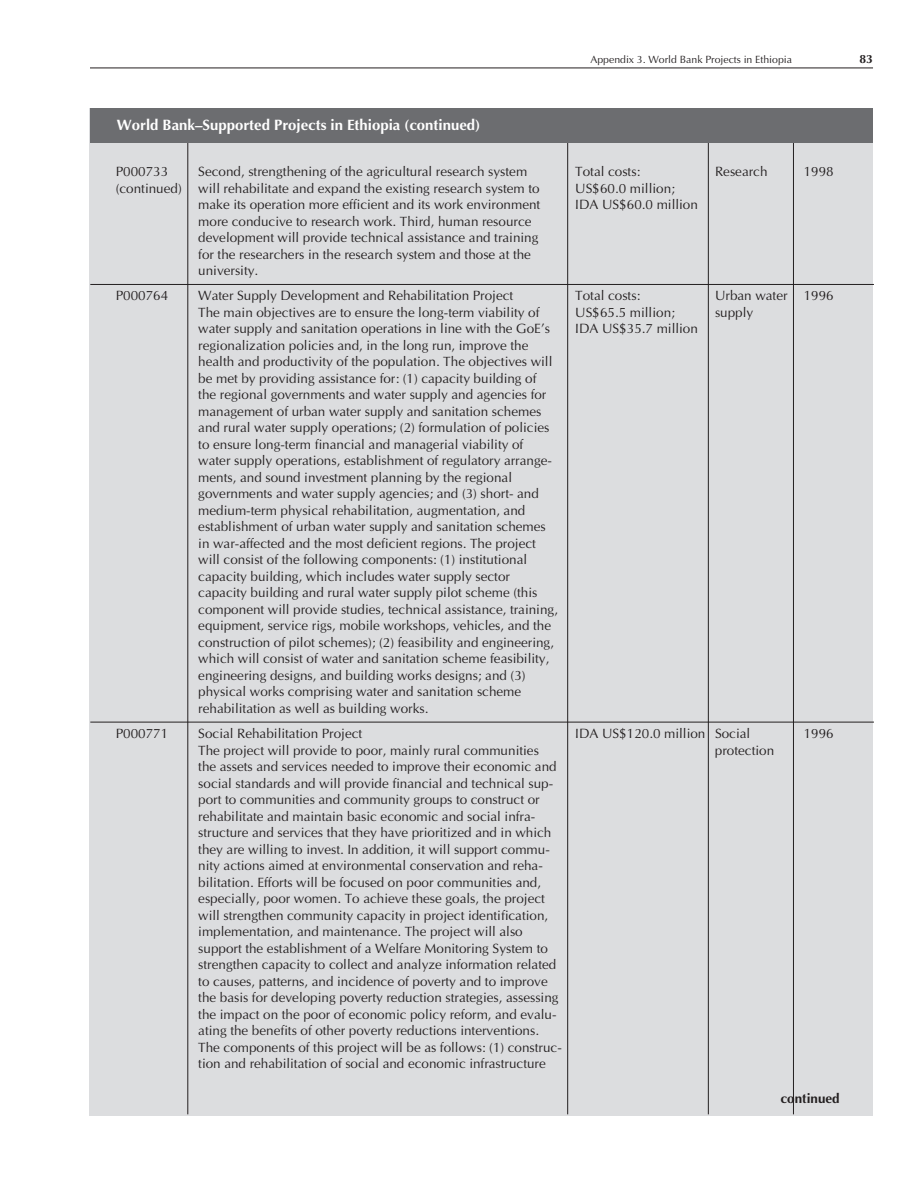
<style>
.page{position:relative;width:918px;height:1188px;background:#fff}
.page>*{position:absolute;margin:0;border:0;box-sizing:border-box;transform-origin:0 0}
.t1{font:700 15px "Optima";color:#fff}
.t2{font:13.5px/16.5px "Optima";color:#231f20}
.t3{font:700 13.5px "Optima";color:#231f20}
.t4{font:700 12px "Optima";color:#231f20}
.t5{font:10.5px "Optima";color:#231f20}
</style>
<div class="page">
<hr style="left:90px;top:68px;width:783px;height:1px;background:#231f20">
<div style="left:90px;top:108px;width:783px;height:1008px;background:#dcdddf"></div>
<hr style="left:90px;top:284px;width:784px;height:1px;background:#231f20">
<hr style="left:90px;top:722px;width:784px;height:1px;background:#231f20">
<hr style="left:187px;top:142px;width:1px;height:972px;background:#231f20">
<hr style="left:567px;top:142px;width:1px;height:972px;background:#231f20">
<hr style="left:708px;top:142px;width:1px;height:972px;background:#231f20">
<hr style="left:793px;top:142px;width:1px;height:972px;background:#231f20">
<div style="left:90px;top:108px;width:783px;height:35px;background:#6c6d70"></div>
<p class="t1" style="left:117px;top:116px;width:365px">World Bank–Supported Projects in Ethiopia (continued)</p>
<p class="t5" style="left:590px;top:53px;width:203px">Appendix 3. World Bank Projects in Ethiopia</p>
<p class="t4" style="left:860px;top:52px;width:15px">83</p>
<p class="t2" style="left:116px;top:163px;width:54px">P000733</p>
<p class="t2" style="left:198px;top:163px;width:330px">Second, strengthening of the agricultural research system</p>
<p class="t2" style="left:575px;top:163px;width:67px">Total costs:</p>
<p class="t2" style="left:715px;top:163px;width:54px">Research</p>
<p class="t2" style="left:804px;top:163px;width:32px">1998</p>
<p class="t2" style="left:116px;top:180px;width:425px">(continued) will rehabilitate and expand the existing research system to</p>
<p class="t2" style="left:575px;top:180px;width:101px">US$60.0 million;</p>
<p class="t2" style="left:198px;top:196px;width:344px">make its operation more efficient and its work environment</p>
<p class="t2" style="left:575px;top:196px;width:124px">IDA US$60.0 million</p>
<p class="t2" style="left:198px;top:213px;width:342px">more conducive to research work. Third, human resource development will provide technical assistance and training for the researchers in the research system and those at the university.</p>
<p class="t2" style="left:116px;top:287px;width:54px">P000764</p>
<p class="t2" style="left:198px;top:287px;width:316px">Water Supply Development and Rehabilitation Project</p>
<p class="t2" style="left:575px;top:287px;width:67px">Total costs:</p>
<p class="t2" style="left:715px;top:287px;width:120px">Urban water 1996</p>
<p class="t2" style="left:198px;top:304px;width:343px">The main objectives are to ensure the long-term viability of</p>
<p class="t2" style="left:575px;top:304px;width:101px">US$65.5 million;</p>
<p class="t2" style="left:715px;top:304px;width:40px">supply</p>
<p class="t2" style="left:198px;top:320px;width:353px">water supply and sanitation operations in line with the GoE’s</p>
<p class="t2" style="left:575px;top:320px;width:124px">IDA US$35.7 million</p>
<p class="t2" style="left:198px;top:337px;width:361px">regionalization policies and, in the long run, improve the health and productivity of the population. The objectives will be met by providing assistance for: (1) capacity building of<br>the regional governments and water supply and agencies for management of urban water supply and sanitation schemes and rural water supply operations; (2) formulation of policies to ensure long-term financial and managerial viability of water supply operations, establishment of regulatory arrange&shy;ments, and sound investment planning by the regional governments and water supply agencies; and (3) short- and medium-term physical rehabilitation, augmentation, and establishment of urban water supply and sanitation schemes in war-affected and the most deficient regions. The project will consist of the following components: (1) institutional capacity building, which includes water supply sector capacity building and rural water supply pilot scheme (this component will provide studies, technical assistance, training, equipment, service rigs, mobile workshops, vehicles, and the construction of pilot schemes); (2) feasibility and engineering, which will consist of water and sanitation scheme feasibility, engineering designs, and building works designs; and (3) physical works comprising water and sanitation scheme rehabilitation as well as building works.</p>
<p class="t2" style="left:116px;top:725px;width:54px">P000771</p>
<p class="t2" style="left:198px;top:725px;width:165px">Social Rehabilitation Project</p>
<p class="t2" style="left:575px;top:725px;width:176px">IDA US$120.0 million Social</p>
<p class="t2" style="left:804px;top:725px;width:32px">1996</p>
<p class="t2" style="left:198px;top:742px;width:342px">The project will provide to poor, mainly rural communities</p>
<p class="t2" style="left:715px;top:742px;width:61px">protection</p>
<p class="t2" style="left:198px;top:758px;width:365px">the assets and services needed to improve their economic and social standards and will provide financial and technical sup&shy;port to communities and community groups to construct or rehabilitate and maintain basic economic and social infra&shy;structure and services that they have prioritized and in which they are willing to invest. In addition, it will support commu&shy;nity actions aimed at environmental conservation and reha&shy;bilitation. Efforts will be focused on poor communities and, especially, poor women. To achieve these goals, the project will strengthen community capacity in project identification, implementation, and maintenance. The project will also support the establishment of a Welfare Monitoring System to strengthen capacity to collect and analyze information related to causes, patterns, and incidence of poverty and to improve the basis for developing poverty reduction strategies, assessing the impact on the poor of economic policy reform, and evalu&shy;ating the benefits of other poverty reductions interventions.<br>The components of this project will be as follows: (1) construc&shy;tion and rehabilitation of social and economic infrastructure</p>
<p class="t3" style="left:781px;top:1090px;width:61px">continued</p>
</div>
